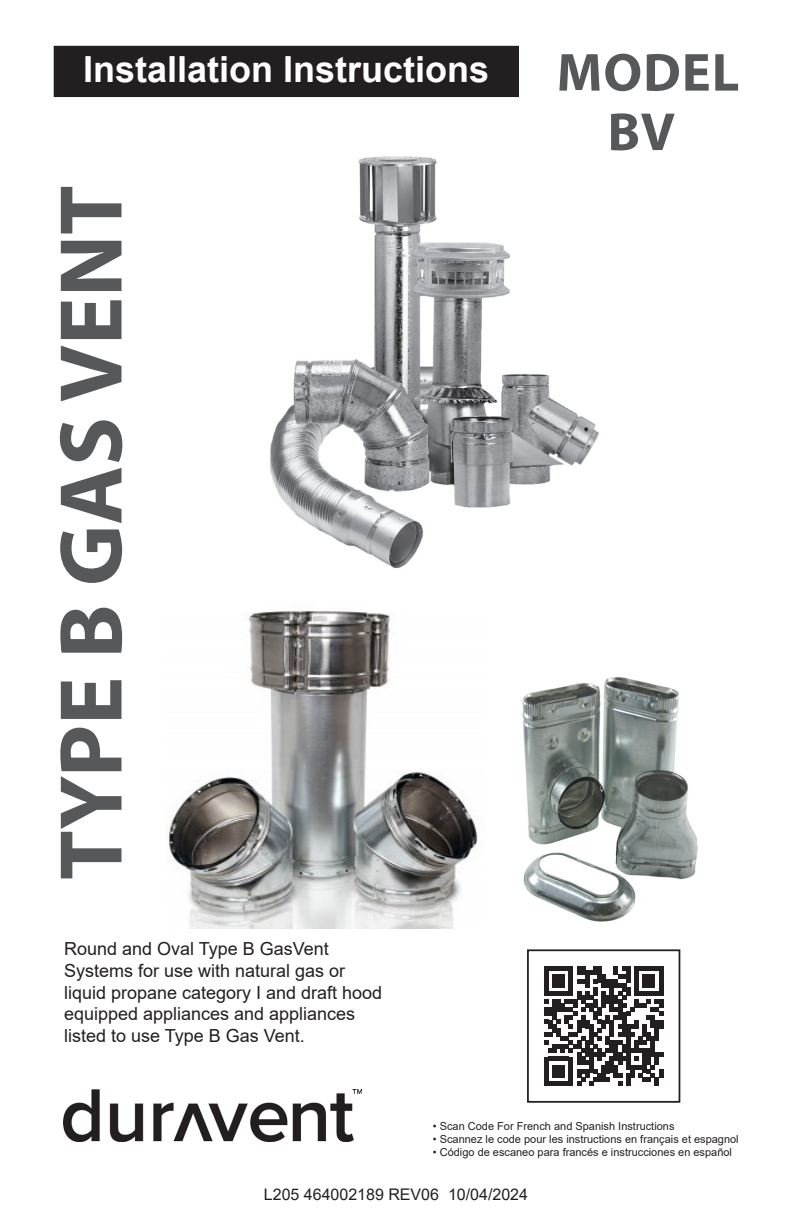
<style>
.page{position:relative;width:792px;height:1224px;background:#fff}
.page>*{position:absolute;margin:0;border:0;box-sizing:border-box;transform-origin:0 0}
.SUBTITLE{font:700 90px "Myriad Pro";color:#57585a}
.SUBTITLE-2{font:700 54px "Myriad Pro";letter-spacing:.02em;color:#57585a}
.BODY_TEXT{font:700 36px "Arial";color:#fff}
.t1{font:18px/21.6px "Arial";color:#231f20}
.t2{font:16px "Arial";color:#231f20}
.t3{font:11px "Arial";color:#231f20}
</style>
<div class="page">
<img style="left:270px;top:156px;width:329px;height:413px">
<div style="left:54px;top:46px;width:464px;height:51px;background:#231f20"></div>
<img style="left:522px;top:677px;width:176px;height:245px">
<img style="left:167px;top:610px;width:311px;height:319px">
<img style="left:63px;top:1089px;width:299px;height:52px">
<svg style="left:544px;top:967px;width:119px;height:118px"></svg>
<div style="left:527px;top:949px;width:153px;height:154px;border:2px solid #231f20"></div>
<p class="BODY_TEXT" style="left:83px;top:44px;width:408px">Installation Instructions</p>
<p class="SUBTITLE-2" style="left:557px;top:37px;width:184px">MODEL</p>
<p class="SUBTITLE" style="left:32px;top:880px;width:696px;rotate:-90deg">TYPE B GAS VENT</p>
<p class="t1" style="left:64px;top:938px;width:320px">Round and Oval Type B GasVent Systems for use with natural gas or liquid propane category I and draft hood equipped appliances and appliances listed to use Type B Gas Vent.</p>
<p class="SUBTITLE-2" style="left:608px;top:97px;width:69px">BV</p>
<p class="t3" style="left:433px;top:1118px;width:243px">• Scan Code For French and Spanish Instructions</p>
<p class="t3" style="left:433px;top:1132px;width:307px">• Scannez le code pour les instructions en français et espagnol</p>
<p class="t3" style="left:433px;top:1145px;width:301px">• Código de escaneo para francés e instrucciones en español</p>
<p class="t2" style="left:264px;top:1183px;width:266px">L205 464002189 REV06 10/04/2024</p>
</div>
